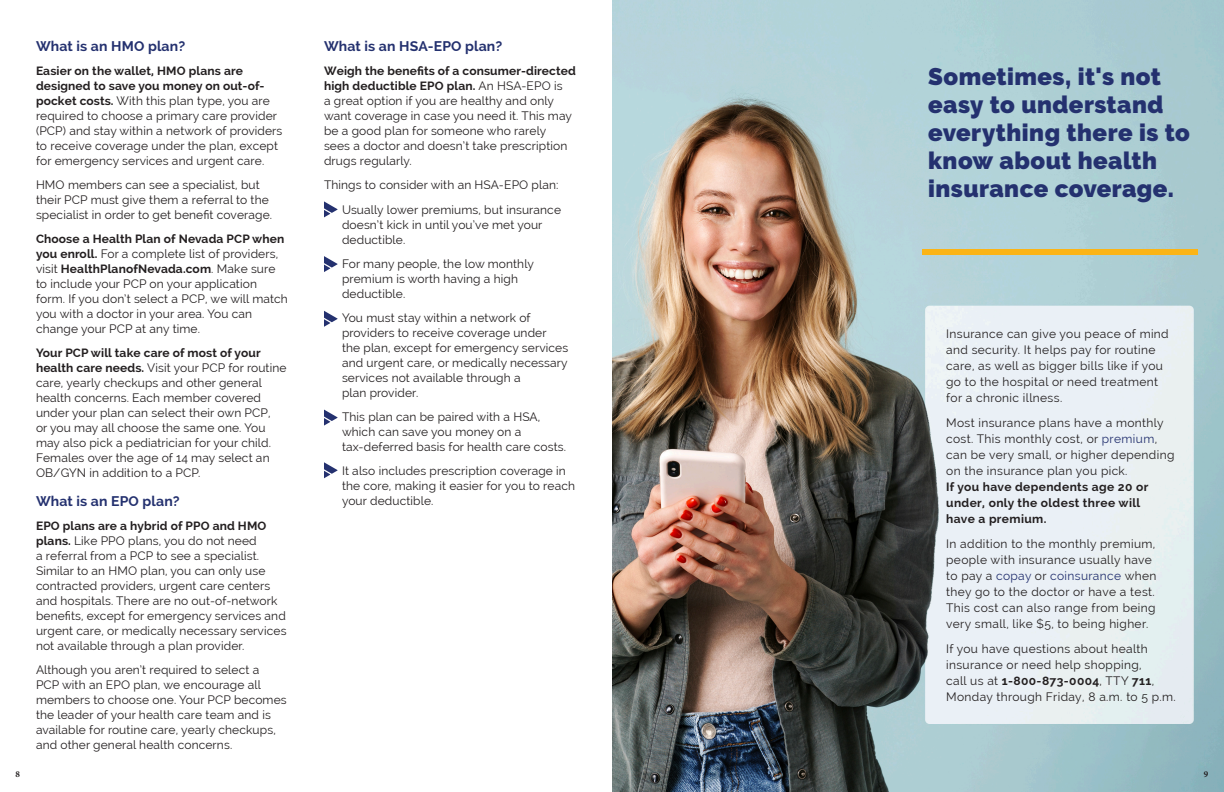
<style>
.page{position:relative;width:1224px;height:792px;background:#fff}
.page>*{position:absolute;margin:0;border:0;box-sizing:border-box;transform-origin:0 0}
.Paragraph_Head{font:900 24px/28px "Raleway";letter-spacing:.02em;color:#24316f}
.subhead{font:700 14px "Raleway";letter-spacing:.01em;color:#24316f}
.t1{font:12px/15px "Raleway";letter-spacing:.01em;color:#231f20}
.t2{font:12px/16px "Raleway";letter-spacing:.03em;color:#231f20}
.t3{font:700 9px "Minion Pro";color:#231f20}
.s1{font-weight:700}
.s2{color:#24316f}
</style>
<div class="page">
<img style="left:612px;top:0;width:612px;height:792px">
<svg style="left:324px;top:201px;width:14px;height:16px"></svg>
<div style="left:922px;top:249px;width:276px;height:6px;background:#fbb416"></div>
<svg style="left:324px;top:256px;width:14px;height:16px"></svg>
<svg style="left:324px;top:311px;width:14px;height:16px"></svg>
<svg style="left:324px;top:410px;width:14px;height:16px"></svg>
<svg style="left:324px;top:462px;width:14px;height:16px"></svg>
<p class="subhead" style="left:36px;top:38px;width:151px">What is an HMO plan?</p>
<p class="t1" style="left:36px;top:63px;width:248px"><span class="s1">Easier on the wallet, HMO plans are designed to save you money on out-of&shy;pocket costs.</span> With this plan type, you are required to choose a primary care provider (PCP) and stay within a network of providers to receive coverage under the plan, except for emergency services and urgent care.</p>
<p class="t1" style="left:36px;top:177px;width:238px">HMO members can see a specialist, but their PCP must give them a referral to the specialist in order to get benefit coverage.</p>
<p class="t1" style="left:36px;top:231px;width:253px"><span class="s1">Choose a Health Plan of Nevada PCP when you enroll.</span> For a complete list of providers, visit <span class="s1">HealthPlanofNevada.com</span>. Make sure to include your PCP on your application form. If you don’t select a PCP, we will match you with a doctor in your area. You can change your PCP at any time.</p>
<p class="t1" style="left:36px;top:345px;width:252px"><span class="s1">Your PCP will take care of most of your health care needs.</span> Visit your PCP for routine care, yearly checkups and other general health concerns. Each member covered under your plan can select their own PCP,<br>or you may all choose the same one. You may also pick a pediatrician for your child.<br>Females over the age of 14 may select an OB/GYN in addition to a PCP.</p>
<p class="subhead" style="left:36px;top:493px;width:145px">What is an EPO plan?</p>
<p class="t1" style="left:36px;top:518px;width:252px"><span class="s1">EPO plans are a hybrid of PPO and HMO plans.</span> Like PPO plans, you do not need<br>a referral from a PCP to see a specialist.<br>Similar to an HMO plan, you can only use contracted providers, urgent care centers and hospitals. There are no out-of-network benefits, except for emergency services and urgent care, or medically necessary services not available through a plan provider.</p>
<p class="t1" style="left:36px;top:662px;width:252px">Although you aren’t required to select a<br>PCP with an EPO plan, we encourage all members to choose one. Your PCP becomes the leader of your health care team and is available for routine care, yearly checkups, and other general health concerns.</p>
<p class="subhead" style="left:324px;top:38px;width:180px">What is an HSA-EPO plan?</p>
<p class="t1" style="left:324px;top:63px;width:254px"><span class="s1">Weigh the benefits of a consumer-directed high deductible EPO plan.</span> An HSA-EPO is<br>a great option if you are healthy and only want coverage in case you need it. This may be a good plan for someone who rarely<br>sees a doctor and doesn’t take prescription drugs regularly.</p>
<p class="t1" style="left:324px;top:177px;width:236px">Things to consider with an HSA-EPO plan:</p>
<p class="t1" style="left:342px;top:202px;width:221px">Usually lower premiums, but insurance doesn’t kick in until you’ve met your deductible.</p>
<p class="t1" style="left:342px;top:256px;width:193px">For many people, the low monthly premium is worth having a high deductible.</p>
<p class="t1" style="left:342px;top:310px;width:228px">You must stay within a network of providers to receive coverage under<br>the plan, except for emergency services and urgent care, or medically necessary services not available through a<br>plan provider.</p>
<p class="t1" style="left:342px;top:409px;width:226px">This plan can be paired with a HSA, which can save you money on a tax-deferred basis for health care costs.</p>
<p class="t1" style="left:342px;top:463px;width:235px">It also includes prescription coverage in the core, making it easier for you to reach your deductible.</p>
<p class="Paragraph_Head" style="left:928px;top:63px;width:263px">Sometimes, it's not easy to understand everything there is to know about health insurance coverage.</p>
<p class="t2" style="left:946px;top:326px;width:224px">Insurance can give you peace of mind and security. It helps pay for routine care, as well as bigger bills like if you go to the hospital or need treatment for a chronic illness.</p>
<p class="t2" style="left:946px;top:415px;width:230px">Most insurance plans have a monthly cost. This monthly cost, or <span class="s2">premium</span>, can be very small, or higher depending on the insurance plan you pick.<br><span class="s1">If you have dependents age 20 or under, only the oldest three will<br>have a premium.</span></p>
<p class="t2" style="left:946px;top:536px;width:212px">In addition to the monthly premium, people with insurance usually have to pay a <span class="s2">copay</span> or <span class="s2">coinsurance</span> when they go to the doctor or have a test.<br>This cost can also range from being very small, like $5, to being higher.</p>
<p class="t2" style="left:946px;top:641px;width:231px">If you have questions about health insurance or need help shopping,<br>call us at <span class="s1">1-800-873-0004</span>, TTY <span class="s1">711</span>, Monday through Friday, 8 a.m. to 5 p.m.</p>
<p class="t3" style="left:16px;top:768px;width:6px">8</p>
<p class="t3" style="left:1204px;top:768px;width:6px">9</p>
</div>
